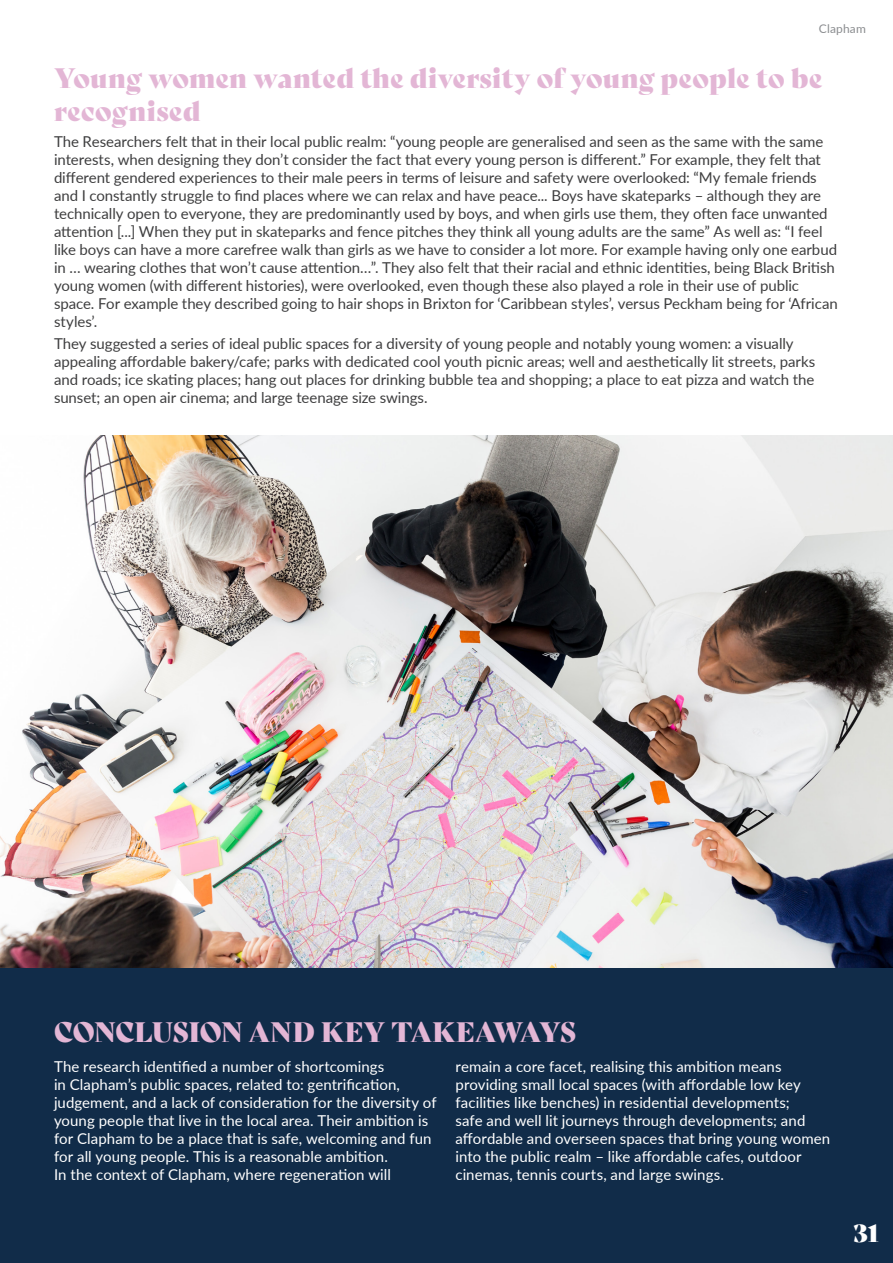
<style>
.page{position:relative;width:893px;height:1263px;background:#fff}
.page>*{position:absolute;margin:0;border:0;box-sizing:border-box;transform-origin:0 0}
.t1{font:27.3px/32.8px "Bely Display";letter-spacing:-.005em;color:#e3b6d5}
.t2{font:24px "Bely Display";color:#fff}
.t3{font:15px/18px "Lato";letter-spacing:-.005em;color:#3e3e3f}
.t4{font:15px/18px "Lato";letter-spacing:.005em;color:#fff}
.t5{font:12px "Lato";letter-spacing:.015em;color:#8b8d90}
</style>
<div class="page">
<div style="left:0;top:968px;width:893px;height:295px;background:#112c49"></div>
<img style="left:0;top:436px;width:893px;height:532px">
<p class="t5" style="left:819px;top:20px;width:49px">Clapham</p>
<p class="t1" style="left:54px;top:59px;width:770px">Young women wanted the diversity of young people to be recognised</p>
<p class="t3" style="left:54px;top:132px;width:785px">The Researchers felt that in their local public realm: “young people are generalised and seen as the same with the same interests, when designing they don’t consider the fact that every young person is different.” For example, they felt that different gendered experiences to their male peers in terms of leisure and safety were overlooked: “My female friends and I constantly struggle to find places where we can relax and have peace... Boys have skateparks – although they are technically open to everyone, they are predominantly used by boys, and when girls use them, they often face unwanted attention [...] When they put in skateparks and fence pitches they think all young adults are the same” As well as: “I feel like boys can have a more carefree walk than girls as we have to consider a lot more. For example having only one earbud in … wearing clothes that won’t cause attention…”. They also felt that their racial and ethnic identities, being Black British young women (with different histories), were overlooked, even though these also played a role in their use of public space. For example they described going to hair shops in Brixton for ‘Caribbean styles’, versus Peckham being for ‘African styles’.</p>
<p class="t3" style="left:54px;top:334px;width:763px">They suggested a series of ideal public spaces for a diversity of young people and notably young women: a visually appealing affordable bakery/cafe; parks with dedicated cool youth picnic areas; well and aesthetically lit streets, parks and roads; ice skating places; hang out places for drinking bubble tea and shopping; a place to eat pizza and watch the sunset; an open air cinema; and large teenage size swings.</p>
<p class="t1" style="left:54px;top:1014px;width:524px">CONCLUSION AND KEY TAKEAWAYS</p>
<p class="t4" style="left:54px;top:1056px;width:384px">The research identified a number of shortcomings<br>in Clapham’s public spaces, related to: gentrification, judgement, and a lack of consideration for the diversity of young people that live in the local area. Their ambition is for Clapham to be a place that is safe, welcoming and fun for all young people. This is a reasonable ambition.</p>
<p class="t4" style="left:54px;top:1164px;width:338px">In the context of Clapham, where regeneration will</p>
<p class="t4" style="left:455px;top:1056px;width:376px">remain a core facet, realising this ambition means providing small local spaces (with affordable low key facilities like benches) in residential developments;<br>safe and well lit journeys through developments; and affordable and overseen spaces that bring young women into the public realm – like affordable cafes, outdoor cinemas, tennis courts, and large swings.</p>
<p class="t2" style="left:853px;top:1214px;width:26px">31</p>
</div>
